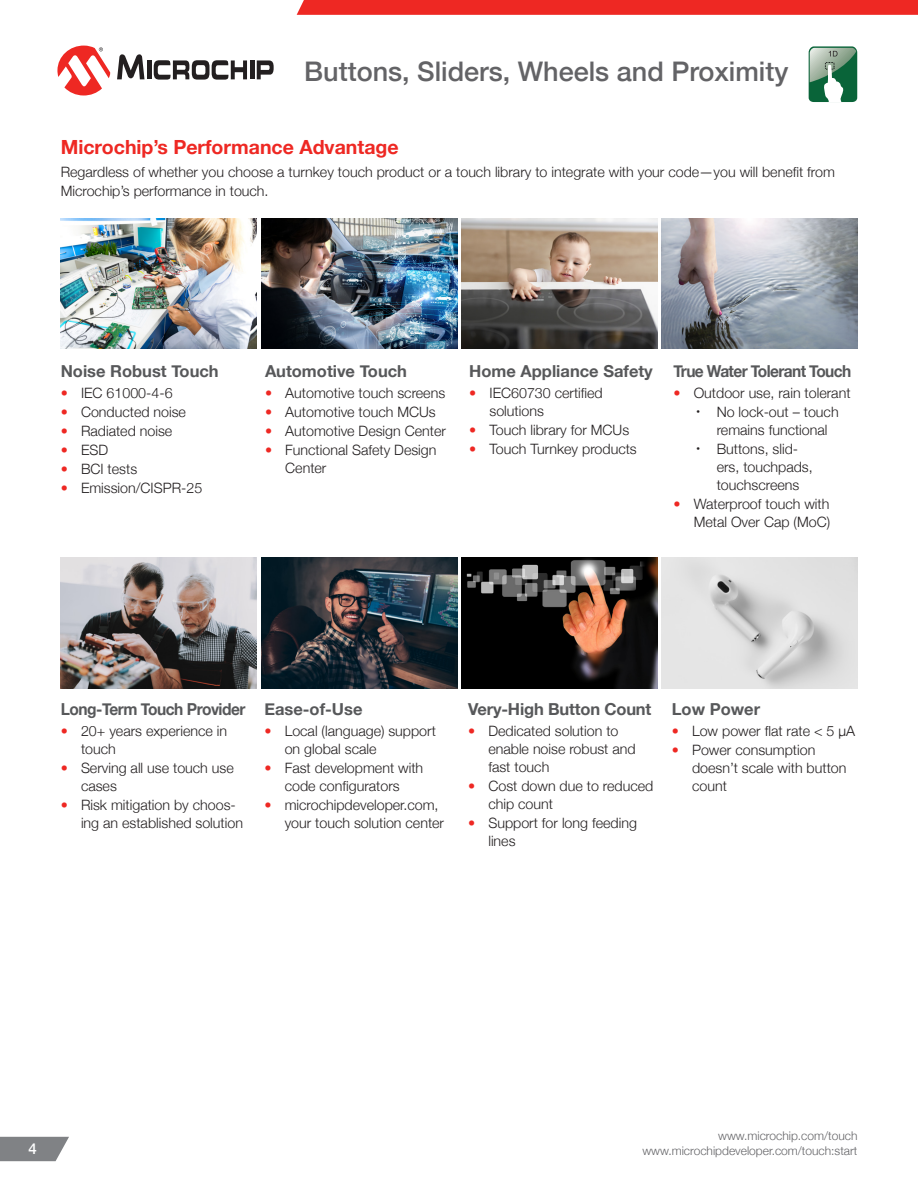
<style>
.page{position:relative;width:918px;height:1188px;background:#fff}
.page>*{position:absolute;margin:0;border:0;box-sizing:border-box;transform-origin:0 0}
.t1{font:500 27px "Helvetica Neue";color:#636366}
.t2{font:700 19.5px "Helvetica Neue";color:#ee2823}
.t3{font:700 16.5px "Helvetica Neue";letter-spacing:-.005em;color:#57585a}
.t4{font:700 16.5px "Helvetica Neue";letter-spacing:-.03em;color:#57585a;scale:.94 1}
.t5{font:700 16.5px "Helvetica Neue";letter-spacing:-.04em;color:#57585a;scale:.94 1}
.t6{font:500 15px "Helvetica Neue";color:#fff}
.t7{font:300 14.25px/18px "Helvetica Neue";color:#231f20}
.t8{font:300 12px "Helvetica Neue";color:#636366}
.s1{color:#ee2823}
</style>
<div class="page">
<svg style="left:297px;top:0;width:621px;height:15px;background:#ee2b26"></svg>
<svg style="left:117px;top:54px;width:27px;height:25px"></svg>
<hr style="left:147px;top:60px;width:4px;height:19px;background:#231f20">
<hr style="left:250px;top:60px;width:4px;height:19px;background:#231f20">
<svg style="left:257px;top:60px;width:17px;height:19px"></svg>
<svg style="left:154px;top:60px;width:93px;height:20px"></svg>
<svg style="left:57px;top:45px;width:53px;height:51px"></svg>
<svg style="left:0;top:1137px;width:69px;height:24px;background:#8c8e90"></svg>
<svg style="left:809px;top:46px;width:48px;height:56px;background:#6a9b80"></svg>
<img style="left:61px;top:218px;width:196px;height:131px">
<img style="left:461px;top:558px;width:196px;height:130px">
<img style="left:261px;top:218px;width:196px;height:131px">
<img style="left:261px;top:558px;width:196px;height:131px">
<img style="left:662px;top:218px;width:196px;height:131px">
<img style="left:461px;top:218px;width:196px;height:131px">
<img style="left:61px;top:558px;width:196px;height:130px">
<img style="left:662px;top:558px;width:196px;height:130px">
<h1 class="t1" style="left:304px;top:50px;width:486px">Buttons, Sliders, Wheels and Proximity</h1>
<h2 class="t2" style="left:61px;top:132px;width:339px">Microchip’s Performance Advantage</h2>
<p class="t7" style="left:61px;top:161px;width:776px;line-height:19.5px">Regardless of whether you choose a turnkey touch product or a touch library to integrate with your code—you will benefit from<br>Microchip’s performance in touch.</p>
<p class="t3" style="left:61px;top:358px;width:159px">Noise Robust Touch</p>
<p class="t7" style="left:61px;top:383px;width:113px"><span class="s1">•</span> IEC 61000-4-6</p>
<p class="t7" style="left:61px;top:402px;width:127px"><span class="s1">•</span> Conducted noise</p>
<p class="t7" style="left:61px;top:421px;width:113px"><span class="s1">•</span> Radiated noise</p>
<p class="t7" style="left:61px;top:440px;width:49px"><span class="s1">•</span> ESD</p>
<p class="t7" style="left:61px;top:459px;width:78px"><span class="s1">•</span> BCI tests</p>
<p class="t7" style="left:61px;top:478px;width:143px"><span class="s1">•</span> Emission/CISPR-25</p>
<p class="t3" style="left:265px;top:358px;width:144px">Automotive Touch</p>
<p class="t7" style="left:265px;top:383px;width:182px"><span class="s1">•</span> Automotive touch screens</p>
<p class="t7" style="left:265px;top:402px;width:172px"><span class="s1">•</span> Automotive touch MCUs</p>
<p class="t7" style="left:265px;top:421px;width:182px"><span class="s1">•</span> Automotive Design Center</p>
<p class="t7" style="left:285px;top:440px;width:153px;text-indent:-20px"><span class="s1">•</span> Functional Safety Design<br>Center</p>
<p class="t3" style="left:469px;top:358px;width:185px">Home Appliance Safety</p>
<p class="t7" style="left:490px;top:383px;width:115px;text-indent:-20px"><span class="s1">•</span> IEC60730 certified solutions</p>
<p class="t7" style="left:469px;top:420px;width:161px"><span class="s1">•</span> Touch library for MCUs</p>
<p class="t7" style="left:469px;top:439px;width:169px"><span class="s1">•</span> Touch Turnkey products</p>
<p class="t5" style="left:674px;top:358px;width:191px">True Water Tolerant Touch</p>
<p class="t7" style="left:674px;top:383px;width:179px"><span class="s1">•</span> Outdoor use, rain tolerant</p>
<p class="t7" style="left:717px;top:402px;width:123px;text-indent:-20px"><sup>•</sup> No lock-out – touch remains functional</p>
<p class="t7" style="left:717px;top:439px;width:98px;text-indent:-20px"><sup>•</sup> Buttons, slid&shy;ers, touchpads, touchscreens</p>
<p class="t7" style="left:674px;top:494px;width:158px;text-align:right"><span class="s1">•</span> Waterproof touch with<br>Metal Over Cap (MoC)</p>
<p class="t4" style="left:61px;top:696px;width:198px">Long-Term Touch Provider</p>
<p class="t7" style="left:81px;top:721px;width:148px;text-indent:-20px"><span class="s1">•</span> 20+ years experience in touch</p>
<p class="t7" style="left:81px;top:758px;width:154px;text-indent:-20px"><span class="s1">•</span> Serving all use touch use cases</p>
<p class="t7" style="left:81px;top:795px;width:164px;text-indent:-20px"><span class="s1">•</span> Risk mitigation by choos&shy;ing an established solution</p>
<p class="t3" style="left:264px;top:696px;width:100px">Ease-of-Use</p>
<p class="t7" style="left:285px;top:721px;width:153px;text-indent:-20px"><span class="s1">•</span> Local (language) support on global scale</p>
<p class="t7" style="left:264px;top:758px;width:160px;text-align:center"><span class="s1">•</span> Fast development with code configurators</p>
<p class="t7" style="left:285px;top:795px;width:161px;text-indent:-20px"><span class="s1">•</span> microchipdeveloper.com, your touch solution center</p>
<p class="t3" style="left:468px;top:696px;width:185px">Very-High Button Count</p>
<p class="t7" style="left:488px;top:721px;width:149px;text-indent:-20px"><span class="s1">•</span> Dedicated solution to enable noise robust and fast touch</p>
<p class="t7" style="left:488px;top:776px;width:166px;text-indent:-20px"><span class="s1">•</span> Cost down due to reduced chip count</p>
<p class="t7" style="left:488px;top:813px;width:150px;text-indent:-20px"><span class="s1">•</span> Support for long feeding lines</p>
<p class="t3" style="left:672px;top:696px;width:90px">Low Power</p>
<p class="t7" style="left:672px;top:721px;width:185px"><span class="s1">•</span> Low power flat rate &lt; 5 μA</p>
<p class="t7" style="left:692px;top:740px;width:156px;text-indent:-20px"><span class="s1">•</span> Power consumption doesn’t scale with button count</p>
<p class="t8" style="left:718px;top:1126px;width:141px">www.microchip.com/touch</p>
<p class="t6" style="left:28px;top:1137px;width:10px">4</p>
<p class="t8" style="left:642px;top:1141px;width:217px">www.microchipdeveloper.com/touch:start</p>
</div>
